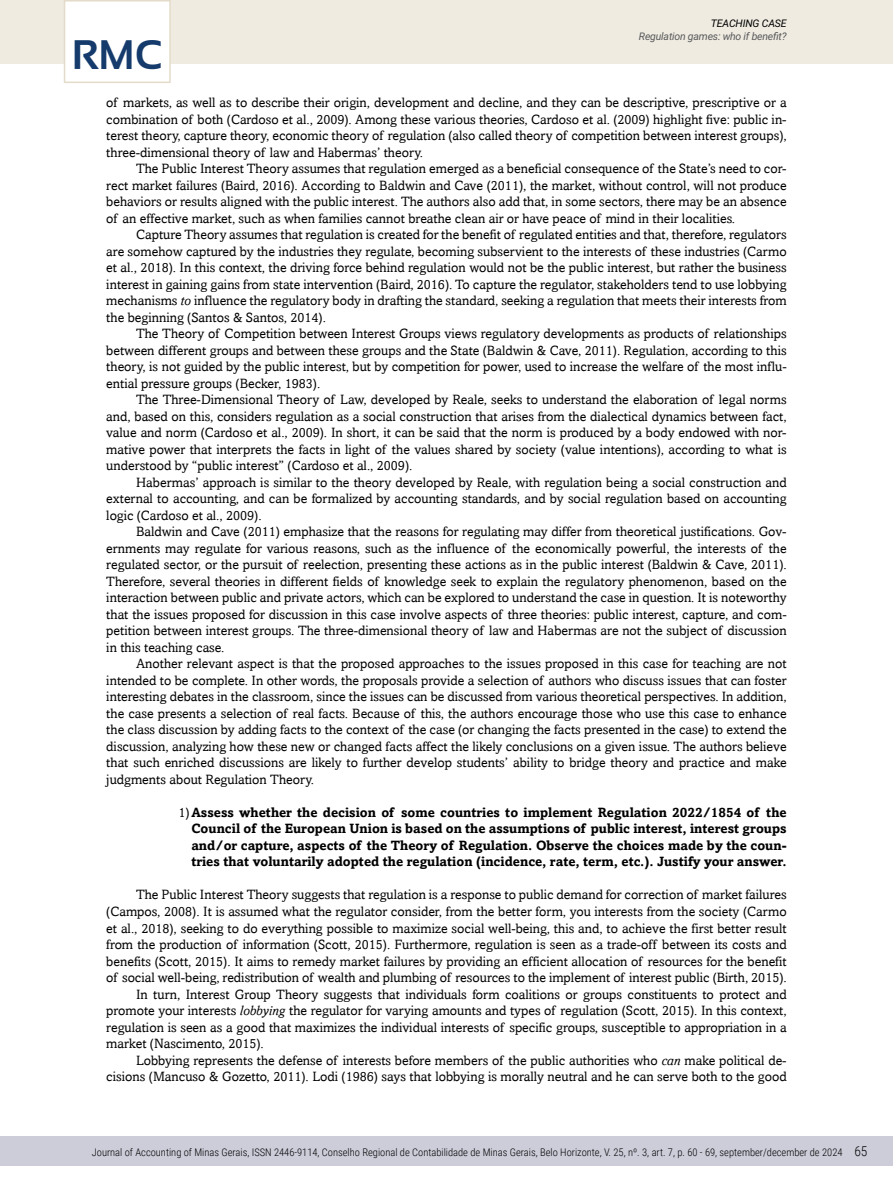
<style>
.page{position:relative;width:893px;height:1191px;background:#fff}
.page>*{position:absolute;margin:0;border:0;box-sizing:border-box;transform-origin:0 0}
.t1{font:700 41.25px "Sansation";color:#143b6b}
.t2{font:13.5px/16.5px "Amasis";color:#000;text-align:justify}
.t3{font:700 13.5px/16.5px "Amasis";color:#000;text-align:justify}
.t4{font:300 10.5px "Roboto Condensed";color:#000}
.t5{font:italic 10.5px "Roboto";letter-spacing:-.02em;color:#58595b}
.t6{font:italic 10.5px "Roboto";letter-spacing:-.015em;color:#000}
.s1{font-style:italic}
.s2{font-weight:400}
.s3{font-size:13.5px}
</style>
<div class="page">
<div style="left:0;top:0;width:893px;height:64px;background:#efebe1"></div>
<div style="left:64px;top:0;width:107px;height:83px;background:#fff;border:2px solid #e4dcca"></div>
<div style="left:0;top:1135px;width:893px;height:30px;background:#cdcdda"></div>
<h1 class="t1" style="left:72px;top:32px;width:92px">RMC</h1>
<p class="t6" style="left:711px;top:16px;width:77px">TEACHING CASE</p>
<p class="t5" style="left:639px;top:29px;width:149px">Regulation games: who if benefit?</p>
<p class="t2" style="left:106px;top:94px;width:682px">of markets, as well as to describe their origin, development and decline, and they can be descriptive, prescriptive or a combination of both (Cardoso et al., 2009). Among these various theories, Cardoso et al. (2009) highlight five: public in&shy;terest theory, capture theory, economic theory of regulation (also called theory of competition between interest groups), three-dimensional theory of law and Habermas’ theory.</p>
<p class="t2" style="left:106px;top:160px;width:682px;text-indent:30px">The Public Interest Theory assumes that regulation emerged as a beneficial consequence of the State’s need to cor&shy;rect market failures (Baird, 2016). According to Baldwin and Cave (2011), the market, without control, will not produce behaviors or results aligned with the public interest. The authors also add that, in some sectors, there may be an absence of an effective market, such as when families cannot breathe clean air or have peace of mind in their localities.</p>
<p class="t2" style="left:106px;top:226px;width:682px;text-indent:30px">Capture Theory assumes that regulation is created for the benefit of regulated entities and that, therefore, regulators are somehow captured by the industries they regulate, becoming subservient to the interests of these industries (Carmo et al., 2018). In this context, the driving force behind regulation would not be the public interest, but rather the business interest in gaining gains from state intervention (Baird, 2016). To capture the regulator, stakeholders tend to use lobbying mechanisms <span class="s1">to</span> influence the regulatory body in drafting the standard, seeking a regulation that meets their interests from the beginning (Santos &amp; Santos, 2014).</p>
<p class="t2" style="left:106px;top:325px;width:682px;text-indent:30px">The Theory of Competition between Interest Groups views regulatory developments as products of relationships between different groups and between these groups and the State (Baldwin &amp; Cave, 2011). Regulation, according to this theory, is not guided by the public interest, but by competition for power, used to increase the welfare of the most influ&shy;ential pressure groups (Becker, 1983).</p>
<p class="t2" style="left:106px;top:391px;width:682px;text-indent:30px">The Three-Dimensional Theory of Law, developed by Reale, seeks to understand the elaboration of legal norms and, based on this, considers regulation as a social construction that arises from the dialectical dynamics between fact, value and norm (Cardoso et al., 2009). In short, it can be said that the norm is produced by a body endowed with nor&shy;mative power that interprets the facts in light of the values shared by society (value intentions), according to what is understood by “public interest” (Cardoso et al., 2009).</p>
<p class="t2" style="left:106px;top:474px;width:682px;text-indent:30px">Habermas’ approach is similar to the theory developed by Reale, with regulation being a social construction and external to accounting, and can be formalized by accounting standards, and by social regulation based on accounting logic (Cardoso et al., 2009).</p>
<p class="t2" style="left:106px;top:523px;width:682px;text-indent:30px">Baldwin and Cave (2011) emphasize that the reasons for regulating may differ from theoretical justifications. Gov&shy;ernments may regulate for various reasons, such as the influence of the economically powerful, the interests of the regulated sector, or the pursuit of reelection, presenting these actions as in the public interest (Baldwin &amp; Cave, 2011).<br>Therefore, several theories in different fields of knowledge seek to explain the regulatory phenomenon, based on the interaction between public and private actors, which can be explored to understand the case in question. It is noteworthy that the issues proposed for discussion in this case involve aspects of three theories: public interest, capture, and com&shy;petition between interest groups. The three-dimensional theory of law and Habermas are not the subject of discussion in this teaching case.</p>
<p class="t2" style="left:106px;top:655px;width:682px;text-indent:30px">Another relevant aspect is that the proposed approaches to the issues proposed in this case for teaching are not intended to be complete. In other words, the proposals provide a selection of authors who discuss issues that can foster interesting debates in the classroom, since the issues can be discussed from various theoretical perspectives. In addition, the case presents a selection of real facts. Because of this, the authors encourage those who use this case to enhance the class discussion by adding facts to the context of the case (or changing the facts presented in the case) to extend the discussion, analyzing how these new or changed facts affect the likely conclusions on a given issue. The authors believe that such enriched discussions are likely to further develop students’ ability to bridge theory and practice and make judgments about Regulation Theory.</p>
<p class="t3" style="left:191px;top:804px;width:597px;text-indent:-13px"><span class="s2">1)</span>Assess whether the decision of some countries to implement Regulation 2022/1854 of the Council of the European Union is based on the assumptions of public interest, interest groups and/or capture, aspects of the Theory of Regulation. Observe the choices made by the coun&shy;tries that voluntarily adopted the regulation (incidence, rate, term, etc.). Justify your answer.</p>
<p class="t2" style="left:136px;top:886px;width:652px">The Public Interest Theory suggests that regulation is a response to public demand for correction of market failures</p>
<p class="t2" style="left:106px;top:903px;width:682px">(Campos, 2008). It is assumed what the regulator consider, from the better form, you interests from the society (Carmo</p>
<p class="t2" style="left:106px;top:919px;width:682px">et al., 2018), seeking to do everything possible to maximize social well-being, this and, to achieve the first better result</p>
<p class="t2" style="left:106px;top:936px;width:682px">from the production of information (Scott, 2015). Furthermore, regulation is seen as a trade-off between its costs and</p>
<p class="t2" style="left:106px;top:952px;width:682px">benefits (Scott, 2015). It aims to remedy market failures by providing an efficient allocation of resources for the benefit</p>
<p class="t2" style="left:106px;top:969px;width:682px">of social well-being, redistribution of wealth and plumbing of resources to the implement of interest public (Birth, 2015).</p>
<p class="t2" style="left:136px;top:985px;width:652px">In turn, Interest Group Theory suggests that individuals form coalitions or groups constituents to protect and</p>
<p class="t2" style="left:106px;top:1002px;width:682px">promote your interests <span class="s1">lobbying</span> the regulator for varying amounts and types of regulation (Scott, 2015). In this context,</p>
<p class="t2" style="left:106px;top:1018px;width:682px">regulation is seen as a good that maximizes the individual interests of specific groups, susceptible to appropriation in a</p>
<p class="t2" style="left:106px;top:1035px;width:159px">market (Nascimento, 2015).</p>
<p class="t2" style="left:136px;top:1051px;width:652px">Lobbying represents the defense of interests before members of the public authorities who <span class="s1">can</span> make political de-</p>
<p class="t2" style="left:106px;top:1068px;width:682px">cisions (Mancuso &amp; Gozetto, 2011). Lodi (1986) says that lobbying is morally neutral and he can serve both to the good</p>
<p class="t4" style="left:92px;top:1145px;width:777px">Journal of Accounting of Minas Gerais, ISSN 2446-9114, Conselho Regional de Contabilidade de Minas Gerais, Belo Horizonte, V. 25, nº. 3, art. 7, p. 60 - 69, september/december de 2024 <sup>65</sup><span class="s3">65</span></p>
</div>
